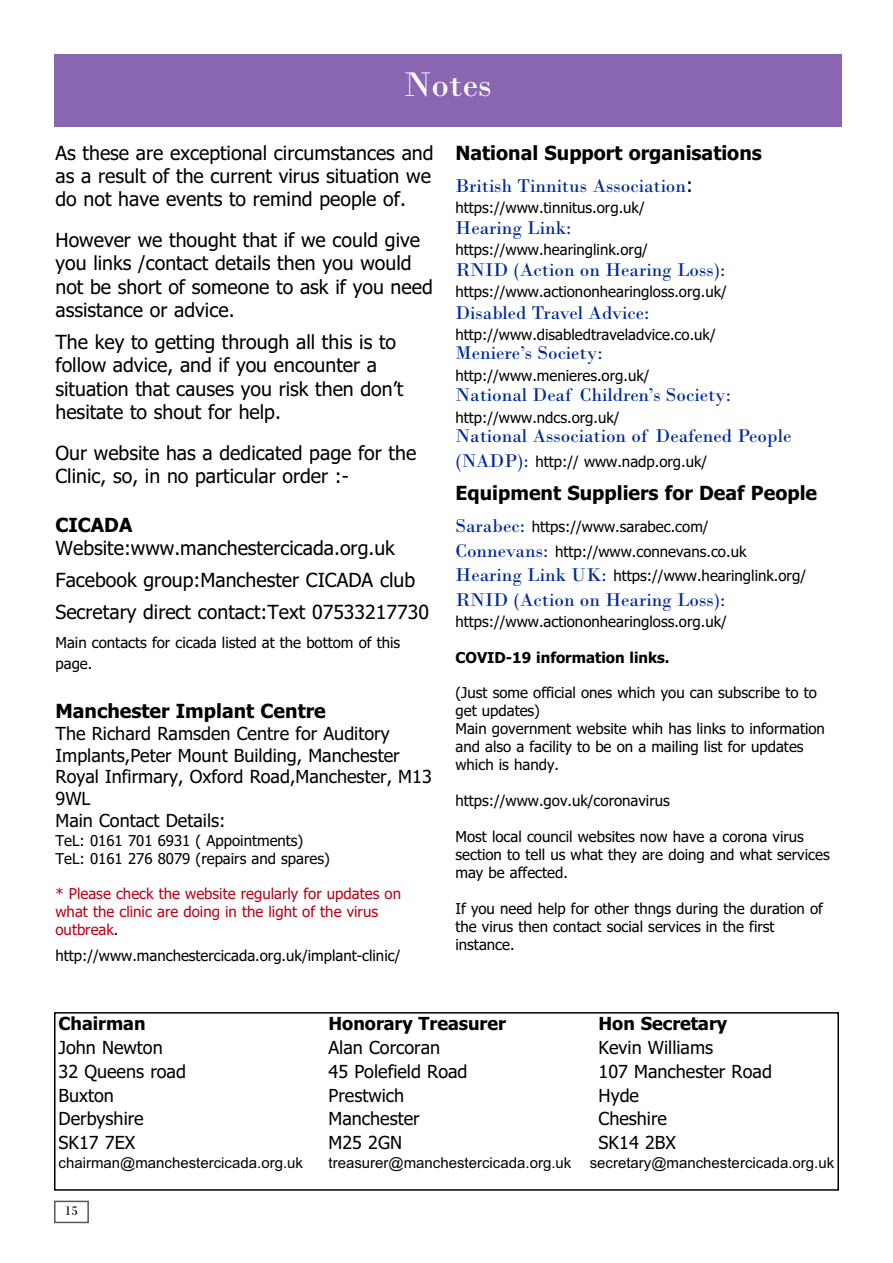
<style>
.page{position:relative;width:893px;height:1263px;background:#fff}
.page>*{position:absolute;margin:0;border:0;box-sizing:border-box;transform-origin:0 0}
.t1{font:36px "Bodoni";color:#fff}
.t2{font:19.5px/23.4px "Tahoma";color:#000}
.t3{font:19.5px "Bodoni";color:#002b98}
.t4{font:700 19.5px "Tahoma";color:#000}
.t5{font:18px/21.6px "Tahoma";color:#000}
.t6{font:700 18px "Tahoma";color:#000}
.t7{font:15px/18px "Tahoma";color:#000}
.t8{font:15px "Arial";color:#000}
.t9{font:15px/18px "Tahoma";color:#ba0017}
.t10{font:700 15px "Tahoma";color:#000}
.t11{font:13.5px "Bodoni";color:#000}
.s1{color:#000}
.s2{font-family:"Tahoma";color:#000}
.s3{font-family:"Bodoni";font-size:19.5px;color:#002b98}
</style>
<div class="page">
<div style="left:54px;top:1200px;width:35px;height:23px;border:2px solid #595959"></div>
<div style="left:54px;top:1012px;width:785px;height:179px;border:2px solid #000"></div>
<div style="left:54px;top:54px;width:788px;height:73px;background:#8965b2"></div>
<h1 class="t1" style="left:404px;top:62px;width:89px">Notes</h1>
<h2 class="t2" style="left:56px;top:141px;width:380px">As these are exceptional circumstances and as a result of the current virus situation we do not have events to remind people of.</h2>
<h2 class="t2" style="left:56px;top:228px;width:379px">However we thought that if we could give you links /contact details then you would not be short of someone to ask if you need assistance or advice.</h2>
<h2 class="t2" style="left:55px;top:331px;width:349px">The key to getting through all this is to follow advice, and if you encounter a situation that causes you risk then don’t hesitate to shout for help.</h2>
<h2 class="t2" style="left:55px;top:441px;width:362px">Our website has a dedicated page for the<br>Clinic, so, in no particular order :-</h2>
<h2 class="t4" style="left:56px;top:514px;width:78px">CICADA</h2>
<h2 class="t2" style="left:56px;top:533px;width:375px;line-height:32px">Website:www.manchestercicada.org.uk<br>Facebook group:Manchester CICADA club<br>Secretary direct contact:Text 07533217730</h2>
<p class="t7" style="left:56px;top:632px;width:346px;line-height:21.5px">Main contacts for cicada listed at the bottom of this page.</p>
<h2 class="t4" style="left:56px;top:700px;width:272px">Manchester Implant Centre</h2>
<p class="t5" style="left:56px;top:723px;width:378px">The Richard Ramsden Centre for Auditory<br>Implants,Peter Mount Building, Manchester<br>Royal Infirmary, Oxford Road,Manchester, M13<br>9WL<br>Main Contact Details:</p>
<p class="t7" style="left:55px;top:832px;width:276px">TeL: 0161 701 6931 ( Appointments)<br>TeL: 0161 276 8079 (repairs and spares)</p>
<p class="t9" style="left:56px;top:885px;width:347px">* Please check the website regularly for updates on what the clinic are doing in the light of the virus outbreak<span class="s1">.</span></p>
<p class="t7" style="left:55px;top:947px;width:346px">http://www.manchestercicada.org.uk/implant-clinic/</p>
<h2 class="t4" style="left:455px;top:142px;width:308px">National Support organisations</h2>
<h2 class="t3" style="left:455px;top:173px;width:239px">British Tinnitus Association<span class="s2">:</span></h2>
<p class="t7" style="left:455px;top:198px;width:191px">https://www.tinnitus.org.uk/</p>
<h2 class="t3" style="left:455px;top:216px;width:117px">Hearing Link:</h2>
<p class="t7" style="left:455px;top:241px;width:194px">https://www.hearinglink.org/</p>
<h2 class="t3" style="left:455px;top:258px;width:271px">RNID (Action on Hearing Loss):</h2>
<p class="t7" style="left:455px;top:283px;width:273px">https://www.actiononhearingloss.org.uk/</p>
<h2 class="t3" style="left:455px;top:301px;width:195px">Disabled Travel Advice:</h2>
<p class="t7" style="left:455px;top:326px;width:262px">http://www.disabledtraveladvice.co.uk/</p>
<h2 class="t3" style="left:455px;top:341px;width:149px">Meniere’s Society:</h2>
<p class="t7" style="left:455px;top:367px;width:196px">http://www.menieres.org.uk/</p>
<h2 class="t3" style="left:455px;top:382px;width:277px">National Deaf Children’s Society:</h2>
<p class="t7" style="left:455px;top:408px;width:166px">http://www.ndcs.org.uk/</p>
<h2 class="t3" style="left:455px;top:424px;width:337px">National Association of Deafened People</h2>
<p class="t7" style="left:455px;top:453px;width:253px"><span class="s3">(NADP):</span> http:// www.nadp.org.uk/</p>
<h2 class="t4" style="left:455px;top:482px;width:363px">Equipment Suppliers for Deaf People</h2>
<p class="t7" style="left:455px;top:515px;width:352px;line-height:24.5px"><span class="s3">Sarabec:</span> https://www.sarabec.com/<br><span class="s3">Connevans:</span> http://www.connevans.co.uk<br><span class="s3">Hearing Link UK:</span> https://www.hearinglink.org/</p>
<h2 class="t3" style="left:455px;top:587px;width:271px">RNID (Action on Hearing Loss):</h2>
<p class="t7" style="left:455px;top:612px;width:273px">https://www.actiononhearingloss.org.uk/</p>
<p class="t10" style="left:455px;top:649px;width:216px">COVID-19 information links.</p>
<p class="t7" style="left:455px;top:683px;width:371px">(Just some official ones which you can subscribe to to get updates)<br>Main government website whih has links to information and also a facility to be on a mailing list for updates which is handy.</p>
<p class="t7" style="left:455px;top:791px;width:216px">https://www.gov.uk/coronavirus</p>
<p class="t7" style="left:455px;top:827px;width:376px">Most local council websites now have a corona virus section to tell us what they are doing and what services may be affected.</p>
<p class="t7" style="left:455px;top:899px;width:369px">If you need help for other thngs during the duration of the virus then contact social services in the first instance.</p>
<p class="t6" style="left:58px;top:1013px;width:89px">Chairman</p>
<p class="t6" style="left:328px;top:1013px;width:179px">Honorary Treasurer</p>
<p class="t6" style="left:599px;top:1013px;width:130px">Hon Secretary</p>
<p class="t5" style="left:59px;top:1037px;width:106px">John Newton</p>
<p class="t5" style="left:329px;top:1037px;width:113px">Alan Corcoran</p>
<p class="t5" style="left:599px;top:1037px;width:116px">Kevin Williams</p>
<p class="t5" style="left:59px;top:1061px;width:129px">32 Queens road</p>
<p class="t5" style="left:329px;top:1061px;width:141px">45 Polefield Road</p>
<p class="t5" style="left:599px;top:1061px;width:175px">107 Manchester Road</p>
<p class="t5" style="left:59px;top:1084px;width:57px">Buxton</p>
<p class="t5" style="left:329px;top:1084px;width:77px">Prestwich</p>
<p class="t5" style="left:599px;top:1084px;width:42px">Hyde</p>
<p class="t5" style="left:59px;top:1108px;width:87px">Derbyshire</p>
<p class="t5" style="left:329px;top:1108px;width:93px">Manchester</p>
<p class="t5" style="left:599px;top:1108px;width:70px">Cheshire</p>
<p class="t5" style="left:59px;top:1132px;width:78px">SK17 7EX</p>
<p class="t5" style="left:329px;top:1132px;width:75px">M25 2GN</p>
<p class="t5" style="left:599px;top:1132px;width:79px">SK14 2BX</p>
<p class="t8" style="left:58px;top:1154px;width:246px">chairman@manchestercicada.org.uk</p>
<p class="t8" style="left:328px;top:1154px;width:507px">treasurer@manchestercicada.org.uk secretary@manchestercicada.org.uk</p>
<p class="t11" style="left:65px;top:1202px;width:15px">15</p>
</div>
